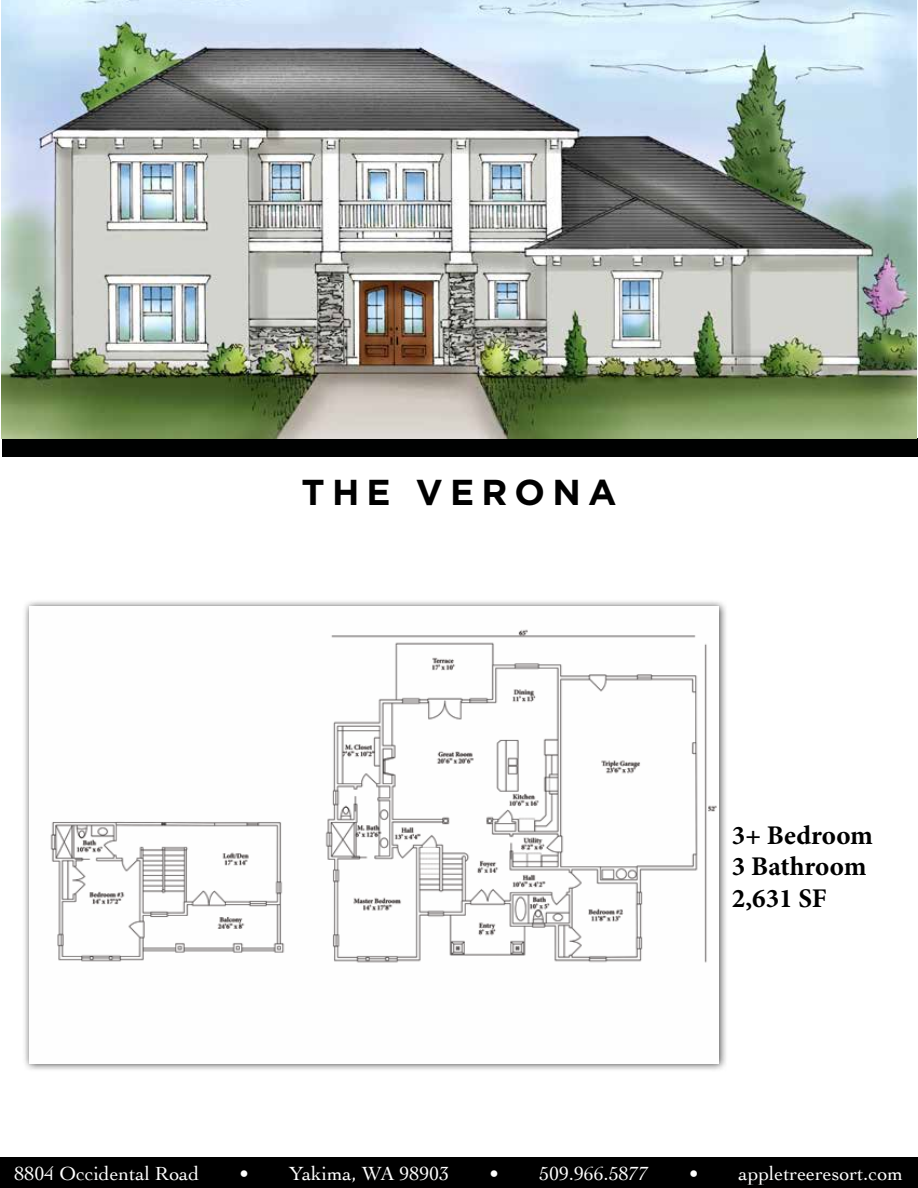
<style>
.page{position:relative;width:918px;height:1188px;background:#fff}
.page>*{position:absolute;margin:0;border:0;box-sizing:border-box;transform-origin:0 0}
.t1{font:700 36px "Gotham";letter-spacing:.2em;color:#000}
.t2{font:700 27px/31.5px "Minion Pro";color:#000}
.t3{font:19.95px "Cochin";color:#fff}
</style>
<div class="page">
<div style="left:22px;top:599px;width:706px;height:474px;background:#000;opacity:.75"></div>
<img style="left:29px;top:606px;width:689px;height:457px">
<div style="left:0;top:1158px;width:918px;height:30px;background:#000"></div>
<div style="left:2px;top:438px;width:916px;height:19px;background:#000101"></div>
<img style="left:1px;top:0;width:916px;height:438px">
<h1 class="t1" style="left:301px;top:471px;width:317px">THE VERONA</h1>
<h2 class="t2" style="left:732px;top:819px;width:143px">3+ Bedroom<br>3 Bathroom<br>2,631 SF</h2>
<p class="t3" style="left:15px;top:1160px;width:186px">8804 Occidental Road</p>
<p class="t3" style="left:239px;top:1160px;width:212px">• Yakima, WA 98903</p>
<p class="t3" style="left:489px;top:1160px;width:161px">• 509.966.5877</p>
<p class="t3" style="left:689px;top:1160px;width:216px">• appletreeresort.com</p>
</div>
